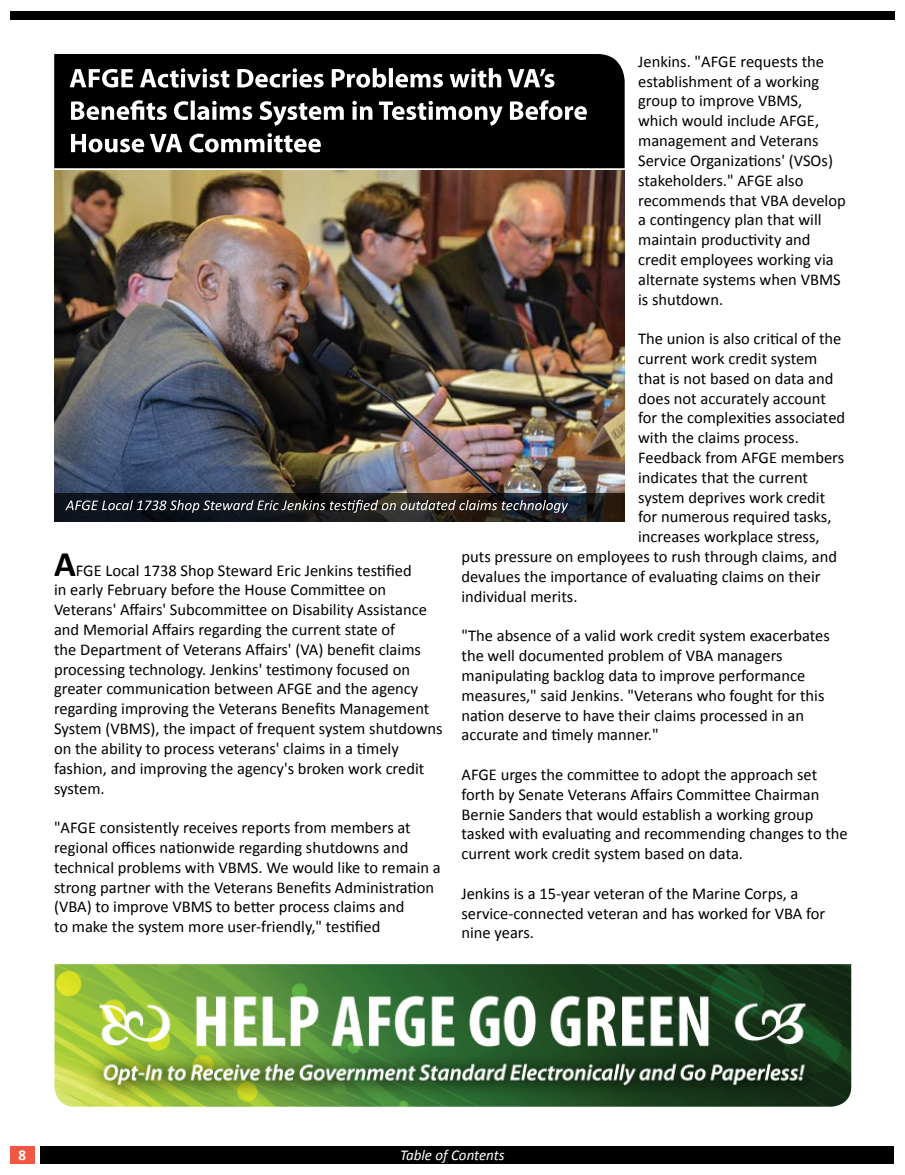
<style>
.page{position:relative;width:905px;height:1175px;background:#fff}
.page>*{position:absolute;margin:0;border:0;box-sizing:border-box;transform-origin:0 0}
.t1{font:16.5px/19.8px "Calibri";color:#000}
.t2{font:italic 15px "Calibri";color:#fff}
.t3{font:700 15px "Calibri";color:#fff}
.s1{font-weight:700;font-size:36px}
</style>
<div class="page">
<div style="left:40px;top:1146px;width:854px;height:17px;background:#000"></div>
<div style="left:10px;top:1146px;width:24px;height:17px;background:#f15843"></div>
<img style="left:54px;top:170px;width:570px;height:323px">
<div style="left:54px;top:54px;width:570px;height:114px;background:#000"></div>
<div style="left:11px;top:12px;width:884px;height:8px;background:#000"></div>
<svg style="left:71px;top:133px;width:250px;height:19px"></svg>
<svg style="left:71px;top:100px;width:516px;height:26px"></svg>
<svg style="left:70px;top:68px;width:484px;height:20px"></svg>
<img style="left:54px;top:964px;width:797px;height:142px">
<svg style="left:54px;top:493px;width:570px;height:29px;background:#1a1a1c"></svg>
<svg style="left:65px;top:500px;width:503px;height:13px;background:#48494b"></svg>
<p class="t1" style="left:54px;top:559px;width:390px"><span class="s1">A</span>FGE Local 1738 Shop Steward Eric Jenkins testified<br>in early February before the House Committee on Veterans' Affairs' Subcommittee on Disability Assistance and Memorial Affairs regarding the current state of<br>the Department of Veterans Affairs' (VA) benefit claims processing technology. Jenkins' testimony focused on greater communication between AFGE and the agency regarding improving the Veterans Benefits Management System (VBMS), the impact of frequent system shutdowns on the ability to process veterans' claims in a timely fashion, and improving the agency's broken work credit system.</p>
<p class="t1" style="left:54px;top:817px;width:388px">"AFGE consistently receives reports from members at regional offices nationwide regarding shutdowns and technical problems with VBMS. We would like to remain a strong partner with the Veterans Benefits Administration (VBA) to improve VBMS to better process claims and<br>to make the system more user-friendly," testified</p>
<p class="t1" style="left:638px;top:51px;width:209px">Jenkins. "AFGE requests the establishment of a working group to improve VBMS, which would include AFGE, management and Veterans<br>Service Organizations' (VSOs) stakeholders." AFGE also recommends that VBA develop a contingency plan that will maintain productivity and credit employees working via alternate systems when VBMS is shutdown.</p>
<p class="t1" style="left:638px;top:328px;width:205px">The union is also critical of the</p>
<p class="t1" style="left:638px;top:348px;width:181px">current work credit system</p>
<p class="t1" style="left:638px;top:367px;width:197px">that is not based on data and</p>
<p class="t1" style="left:638px;top:387px;width:189px">does not accurately account</p>
<p class="t1" style="left:638px;top:407px;width:208px">for the complexities associated</p>
<p class="t1" style="left:638px;top:427px;width:162px">with the claims process.</p>
<p class="t1" style="left:638px;top:447px;width:207px">Feedback from AFGE members</p>
<p class="t1" style="left:638px;top:466px;width:171px">indicates that the current</p>
<p class="t1" style="left:638px;top:486px;width:189px">system deprives work credit</p>
<p class="t1" style="left:638px;top:506px;width:195px">for numerous required tasks,</p>
<p class="t1" style="left:638px;top:526px;width:183px">increases workplace stress,</p>
<p class="t1" style="left:461px;top:546px;width:377px">puts pressure on employees to rush through claims, and</p>
<p class="t1" style="left:461px;top:565px;width:360px">devalues the importance of evaluating claims on their</p>
<p class="t1" style="left:461px;top:585px;width:117px">individual merits.</p>
<p class="t1" style="left:461px;top:625px;width:370px">"The absence of a valid work credit system exacerbates the well documented problem of VBA managers manipulating backlog data to improve performance measures," said Jenkins. "Veterans who fought for this nation deserve to have their claims processed in an accurate and timely manner."</p>
<p class="t1" style="left:461px;top:763px;width:388px">AFGE urges the committee to adopt the approach set forth by Senate Veterans Affairs Committee Chairman Bernie Sanders that would establish a working group tasked with evaluating and recommending changes to the current work credit system based on data.</p>
<p class="t1" style="left:461px;top:882px;width:365px">Jenkins is a 15-year veteran of the Marine Corps, a service-connected veteran and has worked for VBA for nine years.</p>
<p class="t3" style="left:19px;top:1144px;width:9px">8</p>
<p class="t2" style="left:400px;top:1144px;width:106px">Table of Contents</p>
</div>
